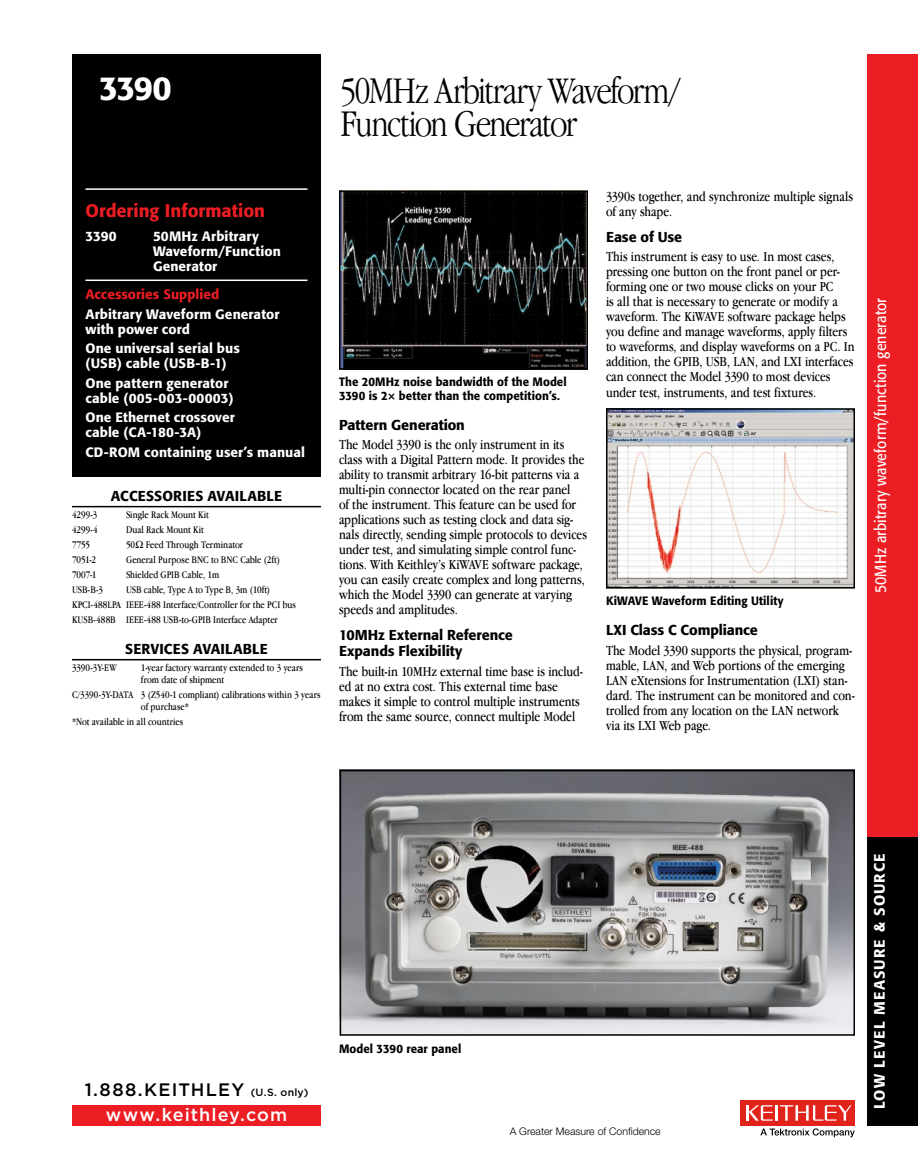
<style>
.page{position:relative;width:918px;height:1175px;background:#fff}
.page>*{position:absolute;margin:0;border:0;box-sizing:border-box;transform-origin:0 0}
.t1{font:300 condensed 39px/33px "Garamond IT Cby BT";letter-spacing:-.045em;color:#000}
.t2{font:500 33px "Formata";color:#fff}
.t3{font:500 18px "Gotham";letter-spacing:.065em;color:#000}
.t4{font:500 18px "Formata";letter-spacing:-.005em;color:#ed1d24}
.t5{font:500 18px "Gotham";letter-spacing:.06em;color:#fff}
.t6{font:15.75px "Formata";color:#fff;scale:.9 1}
.t7{font:500 15px "Formata";letter-spacing:.075em;color:#fff}
.t8{font:condensed 14.25px/15px "Garamond IT Cby BT";color:#000}
.t9{font:500 14.25px/16.5px "Formata";letter-spacing:-.005em;color:#000}
.t10{font:500 14.25px "Formata";letter-spacing:.015em;color:#000}
.t11{font:500 13.5px/15px "Formata";letter-spacing:.01em;color:#fff}
.t12{font:500 13.5px "Formata";color:#ed1d24}
.t13{font:500 12px/13.5px "Formata";letter-spacing:.005em;color:#000;scale:.95 1}
.t14{font:condensed 10.5px/15px "Garamond IT Cby BT";color:#000}
.t15{font:300 10.5px "Helvetica Neue";color:#000}
.s1{font-size:10.5px}
</style>
<div class="page">
<div style="left:867px;top:54px;width:51px;height:783px;background:#ed1d24"></div>
<div style="left:867px;top:837px;width:51px;height:288px;background:#000"></div>
<div style="left:72px;top:1104px;width:249px;height:21px;background:#ed1d24"></div>
<div style="left:741px;top:1100px;width:114px;height:25px;background:#e2231b"></div>
<hr style="left:775px;top:1105px;width:3px;height:15px;background:#fff">
<svg style="left:746px;top:1105px;width:27px;height:15px"></svg>
<svg style="left:780px;top:1105px;width:71px;height:15px"></svg>
<svg style="left:760px;top:1128px;width:95px;height:9px"></svg>
<div style="left:72px;top:54px;width:249px;height:423px;background:#000"></div>
<img style="left:342px;top:193px;width:243px;height:173px">
<div style="left:339px;top:190px;width:249px;height:179px;border:2px solid #000"></div>
<img style="left:609px;top:411px;width:243px;height:174px">
<div style="left:606px;top:408px;width:249px;height:180px;border:2px solid #000"></div>
<hr style="left:86px;top:188px;width:222px;height:2px;background:#fff">
<hr style="left:86px;top:279px;width:222px;height:2px;background:#fff">
<hr style="left:72px;top:506px;width:249px;height:1px;background:#000">
<hr style="left:72px;top:659px;width:249px;height:1px;background:#000">
<img style="left:343px;top:773px;width:509px;height:259px">
<div style="left:340px;top:770px;width:515px;height:265px;border:2px solid #000"></div>
<h2 class="t2" style="left:99px;top:68px;width:74px">3390</h2>
<h1 class="t1" style="left:341px;top:74px;width:340px">50MHz Arbitrary Waveform/<br>Function Generator</h1>
<p class="t4" style="left:86px;top:199px;width:181px">Ordering Information</p>
<p class="t11" style="left:86px;top:228px;width:33px">3390</p>
<p class="t11" style="left:153px;top:228px;width:129px">50MHz Arbitrary<br>Waveform/Function<br>Generator</p>
<p class="t12" style="left:86px;top:286px;width:135px">Accessories Supplied</p>
<p class="t11" style="left:86px;top:306px;width:196px">Arbitrary Waveform Generator with power cord</p>
<p class="t11" style="left:86px;top:341px;width:156px">One universal serial bus (USB</p>
<p class="t11" style="left:117px;top:356px;width:62px">) cable (USB</p>
<p class="t11" style="left:85px;top:353px;width:145px;line-height:19.5px;text-align:right">-B-1)<br>One pattern generator</p>
<p class="t11" style="left:85px;top:388px;width:151px;line-height:19.5px">cable (005-003-00003)<br>One Ethernet crossover</p>
<p class="t11" style="left:85px;top:422px;width:221px;line-height:19.5px">cable (CA-180-3A)<br>CD-RO M containing user’s manual</p>
<p class="t9" style="left:111px;top:488px;width:10px">Acce</p>
<p class="t10" style="left:146px;top:487px;width:136px">ssorie s Available</p>
<p class="t14" style="left:72px;top:507px;width:27px">4299-3</p>
<p class="t14" style="left:126px;top:507px;width:84px">Single Rack Mount Kit</p>
<p class="t14" style="left:72px;top:522px;width:27px">4299-4</p>
<p class="t14" style="left:126px;top:522px;width:79px">Dual Rack Mount Kit</p>
<p class="t14" style="left:72px;top:537px;width:19px">7755</p>
<p class="t14" style="left:126px;top:537px;width:119px">50 Feed Through Terminator</p>
<p class="t14" style="left:72px;top:552px;width:26px">7051-2</p>
<p class="t14" style="left:126px;top:552px;width:155px">General Purpose BNC to BNC Cable (2ft)</p>
<p class="t14" style="left:72px;top:567px;width:26px">7007-1</p>
<p class="t14" style="left:126px;top:567px;width:95px">Shielded GPIB Cable, 1m</p>
<p class="t14" style="left:72px;top:582px;width:33px">USB-B-3</p>
<p class="t14" style="left:72px;top:582px;width:225px;text-indent:54px">USB cable, Type A to Type B, 3m (10ft)<br>KPCI-488LPA IEEE-488 Interface/Controller for the PCI bus<br>KUSB-488B IEEE-488 USB-to-GPIB Interface Adapter</p>
<p class="t9" style="left:125px;top:641px;width:34px">Se rvice</p>
<p class="t9" style="left:181px;top:641px;width:87px">s Available</p>
<p class="t14" style="left:72px;top:660px;width:46px">3390-3Y-EW</p>
<p class="t14" style="left:141px;top:661px;width:164px;line-height:12px">1-year factory warranty extended to 3 years from date of shipment</p>
<p class="t14" style="left:141px;top:688px;width:181px;line-height:12px;text-indent:-69px">C/3390-3Y-DATA 3 (Z540-1 compliant) calibrations within 3 years of purchase*</p>
<p class="t14" style="left:72px;top:714px;width:113px">*Not available in all countries</p>
<p class="t13" style="left:339px;top:375px;width:241px">The 20MHz noise bandwidth of the Model<br>3390 is 2× better than the competition’s.</p>
<p class="t9" style="left:339px;top:416px;width:127px">Pattern Generation</p>
<p class="t8" style="left:339px;top:437px;width:250px">The Model 3390 is the only instrument in its class with a Digital Pattern mode. It provides the ability to transmit arbitrary 16-bit patterns via a multi-pin connector located on the rear panel<br>of the instrument. This feature can be used for applications such as testing clock and data sig&shy;nals directly, sending simple protocols to devices under test, and simulating simple control func&shy;tions. With Keithley’s KiWAVE software package, you can easily create complex and long patterns, which the Model 3390 can generate at varying speeds and amplitudes.</p>
<p class="t9" style="left:339px;top:626px;width:175px">10MHz External Reference<br>Expands Flexibility</p>
<p class="t8" style="left:339px;top:663px;width:246px">The built-in 10MHz external time base is includ&shy;ed at no extra cost. This external time base makes it simple to control multiple instruments from the same source, connect multiple Model</p>
<p class="t8" style="left:606px;top:189px;width:249px">3390s together, and synchronize multiple signals of any shape.</p>
<p class="t9" style="left:606px;top:228px;width:78px">Ease of Use</p>
<p class="t8" style="left:606px;top:249px;width:250px">This instrument is easy to use. In most cases, pressing one button on the front panel or per&shy;forming one or two mouse clicks on your PC<br>is all that is necessary to generate or modify a waveform. The KiWAVE software package helps you define and manage waveforms, apply filters to waveforms, and display waveforms on a PC. In addition, the GPIB, USB, LAN, and LXI interfaces can connect the Model 3390 to most devices under test, instruments, and test fixtures.</p>
<p class="t13" style="left:606px;top:594px;width:188px">KiWAVE Waveform Editing Utility</p>
<p class="t9" style="left:606px;top:621px;width:153px">LXI Class C Compliance</p>
<p class="t8" style="left:606px;top:642px;width:250px">The Model 3390 supports the physical, program&shy;mable, LAN, and Web portions of the emerging LAN eXtensions for Instrumentation (LXI) stan&shy;dard. The instrument can be monitored and con&shy;trolled from any location on the LAN network via its LXI Web page.</p>
<p class="t6" style="left:871px;top:593px;width:330px;rotate:-90deg">50MHz arbitrary waveform/function generator</p>
<p class="t3" style="left:85px;top:1079px;width:225px">1.888.KEITHLEY <span class="s1">(U.S. only)</span></p>
<p class="t5" style="left:106px;top:1104px;width:183px">www.keithley.com</p>
<p class="t13" style="left:339px;top:1042px;width:130px">Model 3390 rear panel</p>
<p class="t15" style="left:510px;top:1125px;width:152px">A Greater Measure of Confidence</p>
<p class="t7" style="left:870px;top:1109px;width:257px;rotate:-90deg">LOW LEVEL MEASURE &amp; SOURCE</p>
</div>
